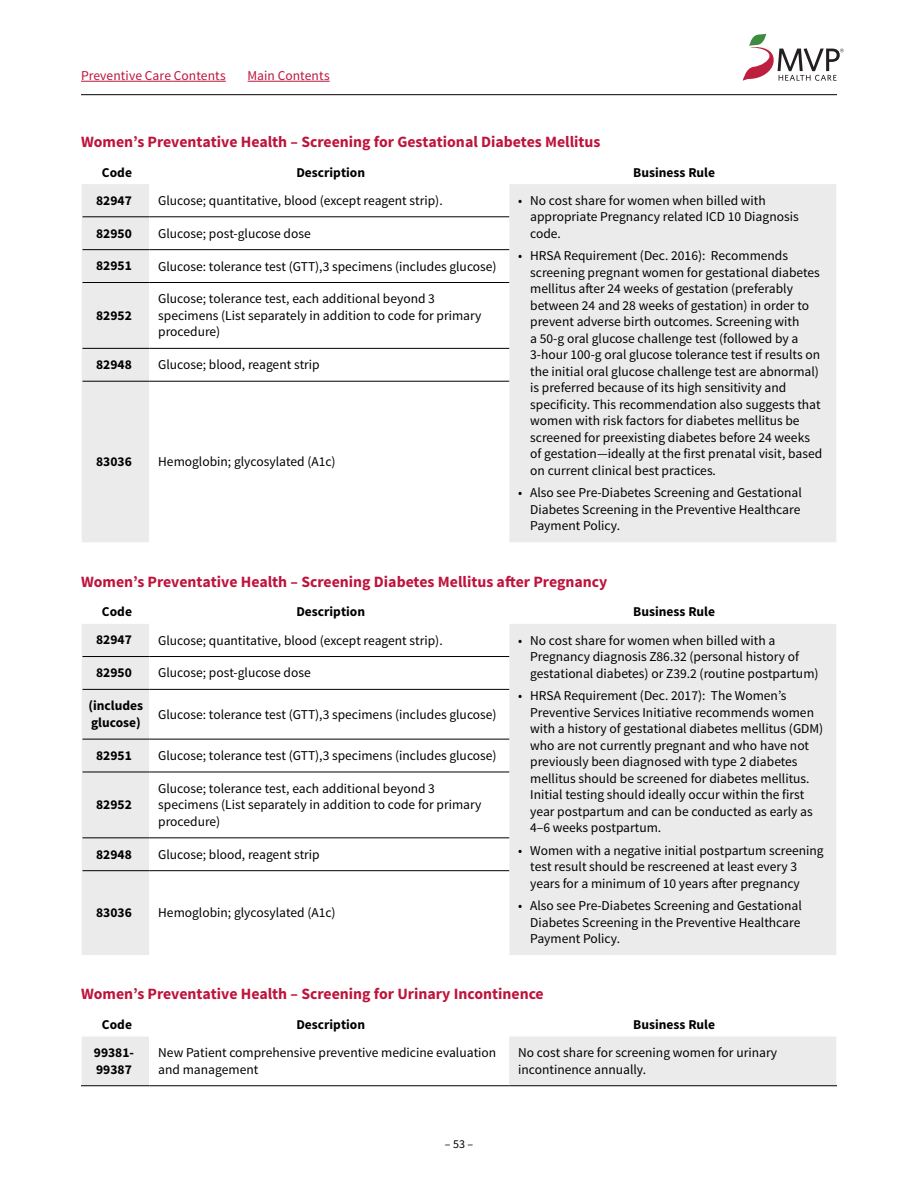
<style>
.page{position:relative;width:918px;height:1188px;background:#fff}
.page>*{position:absolute;margin:0;border:0;box-sizing:border-box;transform-origin:0 0}
.TASK_FORCE_SECTION_2{font:700 15.75px "Source Sans Pro";color:#be143c}
.TASK_FORCE_TABLE_-_b{font:13.5px/16.5px "Source Sans Pro";color:#000}
.TASK_FORCE_TABLE_-_b-2{font:700 13.5px/16.5px "Source Sans Pro";color:#000}
.POLICIES_TABLES_-_co{font:700 13.5px "Source Sans Pro";color:#000}
.t1{font:13.5px "Source Sans Pro";letter-spacing:.005em;color:#be143c}
.t2{font:12px "Source Sans Pro";color:#000}
</style>
<div class="page">
<svg style="left:743px;top:34px;width:101px;height:47px"></svg>
<hr style="left:81px;top:81px;width:145px;height:1px;background:#be143c">
<hr style="left:248px;top:81px;width:82px;height:1px;background:#be143c">
<hr style="left:81px;top:94px;width:756px;height:1px;background:#000">
<div style="left:82px;top:184px;width:754px;height:358px;background:#ebebec"></div>
<svg style="left:149px;top:184px;width:360px;height:358px"></svg>
<hr style="left:82px;top:217px;width:67px;height:1px;background:#000">
<hr style="left:149px;top:217px;width:360px;height:1px;background:#000">
<hr style="left:82px;top:249px;width:67px;height:1px;background:#000">
<hr style="left:149px;top:249px;width:360px;height:1px;background:#000">
<hr style="left:82px;top:282px;width:67px;height:1px;background:#000">
<hr style="left:149px;top:282px;width:360px;height:1px;background:#000">
<hr style="left:82px;top:348px;width:67px;height:1px;background:#000">
<hr style="left:149px;top:348px;width:360px;height:1px;background:#000">
<hr style="left:82px;top:381px;width:67px;height:1px;background:#000">
<hr style="left:149px;top:381px;width:360px;height:1px;background:#000">
<div style="left:82px;top:624px;width:754px;height:331px;background:#ebebec"></div>
<svg style="left:149px;top:624px;width:360px;height:331px"></svg>
<hr style="left:82px;top:656px;width:67px;height:1px;background:#000">
<hr style="left:149px;top:656px;width:360px;height:1px;background:#000">
<hr style="left:82px;top:689px;width:67px;height:1px;background:#000">
<hr style="left:149px;top:689px;width:360px;height:1px;background:#000">
<hr style="left:82px;top:739px;width:67px;height:1px;background:#000">
<hr style="left:149px;top:739px;width:360px;height:1px;background:#000">
<hr style="left:82px;top:772px;width:67px;height:1px;background:#000">
<hr style="left:149px;top:772px;width:360px;height:1px;background:#000">
<hr style="left:82px;top:838px;width:67px;height:1px;background:#000">
<hr style="left:149px;top:838px;width:360px;height:1px;background:#000">
<hr style="left:82px;top:870px;width:67px;height:1px;background:#000">
<hr style="left:149px;top:870px;width:360px;height:1px;background:#000">
<div style="left:82px;top:1037px;width:754px;height:49px;background:#ebebec"></div>
<div style="left:149px;top:1037px;width:360px;height:49px;background:#fff"></div>
<hr style="left:81px;top:1086px;width:68px;height:1px;background:#000">
<hr style="left:149px;top:1086px;width:360px;height:1px;background:#000">
<hr style="left:509px;top:1086px;width:328px;height:1px;background:#000">
<p class="t1" style="left:81px;top:67px;width:146px">Preventive Care Contents</p>
<p class="t1" style="left:248px;top:67px;width:84px">Main Contents</p>
<p class="TASK_FORCE_SECTION_2" style="left:81px;top:131px;width:521px">Women’s Preventative Health – Screening for Gestational Diabetes Mellitus</p>
<p class="POLICIES_TABLES_-_co" style="left:102px;top:163px;width:32px">Code</p>
<p class="POLICIES_TABLES_-_co" style="left:296px;top:163px;width:70px">Description</p>
<p class="POLICIES_TABLES_-_co" style="left:633px;top:163px;width:83px">Business Rule</p>
<p class="TASK_FORCE_TABLE_-_b-2" style="left:96px;top:193px;width:37px">82947</p>
<p class="TASK_FORCE_TABLE_-_b" style="left:158px;top:192px;width:286px">Glucose; quantitative, blood (except reagent strip).</p>
<p class="TASK_FORCE_TABLE_-_b" style="left:530px;top:192px;width:270px;text-indent:-12px">• No cost share for women when billed with appropriate Pregnancy related ICD 10 Diagnosis code.</p>
<p class="TASK_FORCE_TABLE_-_b" style="left:530px;top:248px;width:293px;text-indent:-12px">• HRSA Requirement (Dec. 2016): Recommends screening pregnant women for gestational diabetes mellitus after 24 weeks of gestation (preferably between 24 and 28 weeks of gestation) in order to prevent adverse birth outcomes. Screening with<br>a 50-g oral glucose challenge test (followed by a 3-hour 100-g oral glucose tolerance test if results on the initial oral glucose challenge test are abnormal) is preferred because of its high sensitivity and specificity. This recommendation also suggests that women with risk factors for diabetes mellitus be screened for preexisting diabetes before 24 weeks of gestation—ideally at the first prenatal visit, based on current clinical best practices.</p>
<p class="TASK_FORCE_TABLE_-_b" style="left:530px;top:485px;width:273px;text-align:justify;text-indent:-12px">• Also see Pre-Diabetes Screening and Gestational Diabetes Screening in the Preventive Healthcare Payment Policy.</p>
<p class="TASK_FORCE_TABLE_-_b-2" style="left:96px;top:225px;width:37px">82950</p>
<p class="TASK_FORCE_TABLE_-_b" style="left:158px;top:225px;width:154px">Glucose; post-glucose dose</p>
<p class="TASK_FORCE_TABLE_-_b-2" style="left:96px;top:258px;width:37px">82951</p>
<p class="TASK_FORCE_TABLE_-_b" style="left:158px;top:258px;width:340px">Glucose: tolerance test (GTT),3 specimens (includes glucose)</p>
<p class="TASK_FORCE_TABLE_-_b-2" style="left:96px;top:308px;width:37px">82952</p>
<p class="TASK_FORCE_TABLE_-_b" style="left:158px;top:291px;width:325px">Glucose; tolerance test, each additional beyond 3 specimens (List separately in addition to code for primary procedure)</p>
<p class="TASK_FORCE_TABLE_-_b-2" style="left:96px;top:357px;width:37px">82948</p>
<p class="TASK_FORCE_TABLE_-_b" style="left:158px;top:357px;width:163px">Glucose; blood, reagent strip</p>
<p class="TASK_FORCE_TABLE_-_b-2" style="left:96px;top:454px;width:37px">83036</p>
<p class="TASK_FORCE_TABLE_-_b" style="left:158px;top:454px;width:179px">Hemoglobin; glycosylated (A1c)</p>
<p class="TASK_FORCE_SECTION_2" style="left:81px;top:571px;width:528px">Women’s Preventative Health – Screening Diabetes Mellitus after Pregnancy</p>
<p class="POLICIES_TABLES_-_co" style="left:102px;top:603px;width:32px">Code</p>
<p class="POLICIES_TABLES_-_co" style="left:296px;top:603px;width:70px">Description</p>
<p class="POLICIES_TABLES_-_co" style="left:633px;top:603px;width:83px">Business Rule</p>
<p class="TASK_FORCE_TABLE_-_b-2" style="left:96px;top:632px;width:37px">82947</p>
<p class="TASK_FORCE_TABLE_-_b" style="left:158px;top:632px;width:286px">Glucose; quantitative, blood (except reagent strip).</p>
<p class="TASK_FORCE_TABLE_-_b" style="left:530px;top:632px;width:290px;text-indent:-12px">• No cost share for women when billed with a<br>Pregnancy diagnosis Z86.32 (personal history of gestational diabetes) or Z39.2 (routine postpartum)</p>
<p class="TASK_FORCE_TABLE_-_b" style="left:530px;top:688px;width:295px;text-indent:-12px">• HRSA Requirement (Dec. 2017): The Women’s Preventive Services Initiative recommends women with a history of gestational diabetes mellitus (GDM) who are not currently pregnant and who have not previously been diagnosed with type 2 diabetes mellitus should be screened for diabetes mellitus.<br>Initial testing should ideally occur within the first year postpartum and can be conducted as early as 4–6 weeks postpartum.</p>
<p class="TASK_FORCE_TABLE_-_b" style="left:530px;top:842px;width:295px;text-indent:-12px">• Women with a negative initial postpartum screening test result should be rescreened at least every 3 years for a minimum of 10 years after pregnancy</p>
<p class="TASK_FORCE_TABLE_-_b" style="left:530px;top:898px;width:273px;text-align:justify;text-indent:-12px">• Also see Pre-Diabetes Screening and Gestational Diabetes Screening in the Preventive Healthcare Payment Policy.</p>
<p class="TASK_FORCE_TABLE_-_b-2" style="left:96px;top:665px;width:37px">82950</p>
<p class="TASK_FORCE_TABLE_-_b" style="left:158px;top:665px;width:154px">Glucose; post-glucose dose</p>
<p class="TASK_FORCE_TABLE_-_b-2" style="left:89px;top:698px;width:56px">(includes glucose)</p>
<p class="TASK_FORCE_TABLE_-_b" style="left:158px;top:706px;width:340px">Glucose: tolerance test (GTT),3 specimens (includes glucose)</p>
<p class="TASK_FORCE_TABLE_-_b-2" style="left:96px;top:748px;width:37px">82951</p>
<p class="TASK_FORCE_TABLE_-_b" style="left:158px;top:747px;width:340px">Glucose; tolerance test (GTT),3 specimens (includes glucose)</p>
<p class="TASK_FORCE_TABLE_-_b-2" style="left:96px;top:797px;width:37px">82952</p>
<p class="TASK_FORCE_TABLE_-_b" style="left:158px;top:780px;width:325px">Glucose; tolerance test, each additional beyond 3 specimens (List separately in addition to code for primary procedure)</p>
<p class="TASK_FORCE_TABLE_-_b-2" style="left:96px;top:846px;width:37px">82948</p>
<p class="TASK_FORCE_TABLE_-_b" style="left:158px;top:846px;width:163px">Glucose; blood, reagent strip</p>
<p class="TASK_FORCE_TABLE_-_b-2" style="left:96px;top:905px;width:37px">83036</p>
<p class="TASK_FORCE_TABLE_-_b" style="left:158px;top:905px;width:179px">Hemoglobin; glycosylated (A1c)</p>
<p class="TASK_FORCE_SECTION_2" style="left:81px;top:984px;width:464px">Women’s Preventative Health – Screening for Urinary Incontinence</p>
<p class="POLICIES_TABLES_-_co" style="left:102px;top:1016px;width:32px">Code</p>
<p class="POLICIES_TABLES_-_co" style="left:296px;top:1016px;width:70px">Description</p>
<p class="POLICIES_TABLES_-_co" style="left:633px;top:1016px;width:83px">Business Rule</p>
<p class="TASK_FORCE_TABLE_-_b-2" style="left:94px;top:1045px;width:42px">99381-<br>99387</p>
<p class="TASK_FORCE_TABLE_-_b" style="left:158px;top:1045px;width:340px">New Patient comprehensive preventive medicine evaluation and management</p>
<p class="TASK_FORCE_TABLE_-_b" style="left:518px;top:1045px;width:261px">No cost share for screening women for urinary incontinence annually.</p>
<p class="t2" style="left:445px;top:1136px;width:30px">– 53 –</p>
</div>
